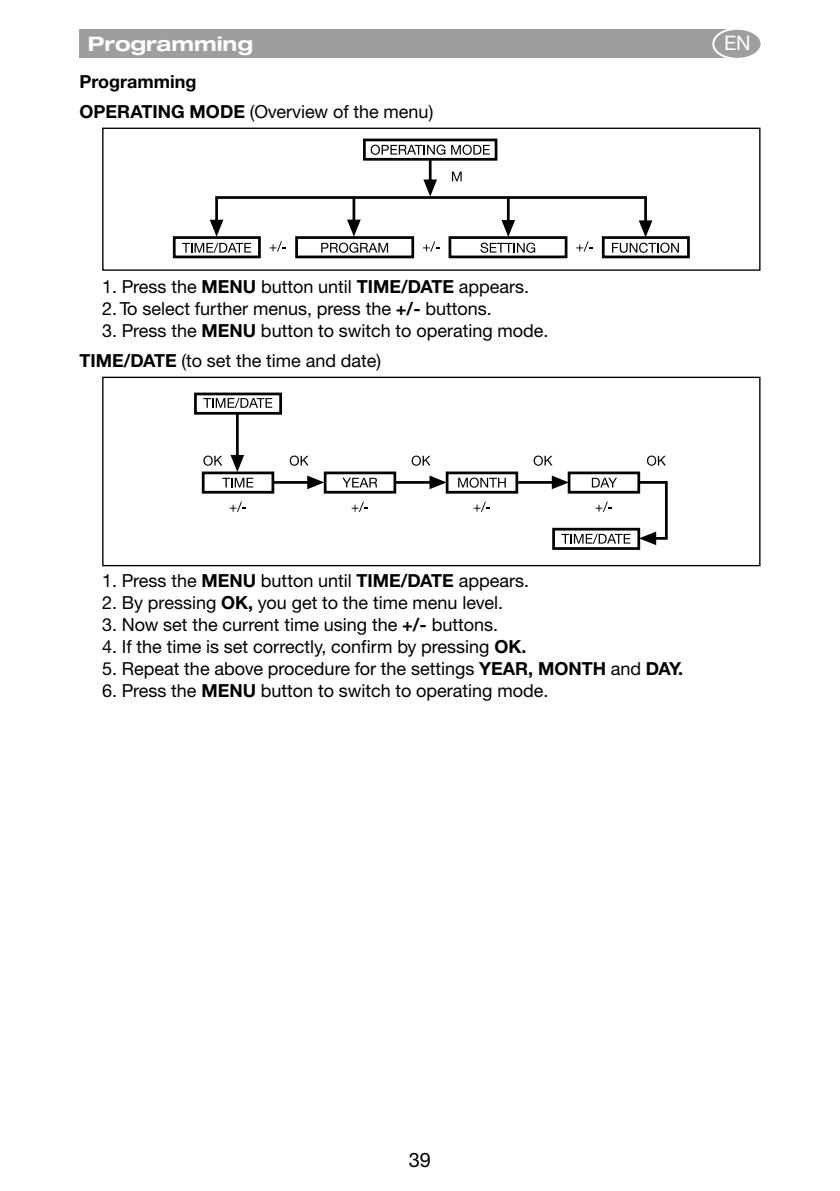
<style>
.page{position:relative;width:840px;height:1191px;background:#fff}
.page>*{position:absolute;margin:0;border:0;box-sizing:border-box;transform-origin:0 0}
.t1{font:700 expanded 20px "Helvetica Neue";color:#fff}
.t2{font:20px "Helvetica Neue CE";color:#000}
.t3{font:20px "Helvetica Neue CE";color:#fff}
.t4{font:18px/22px "Helvetica Neue CE";color:#000}
.t5{font:700 18px/30.6px "Helvetica Neue CE";color:#000}
.s1{font-weight:400}
.s2{font-weight:700}
</style>
<div class="page">
<div style="left:79px;top:30px;width:647px;height:28px;background:#9c9e9f"></div>
<div style="left:712px;top:29px;width:49px;height:30px;background:#9c9e9f;border-radius:50%"></div>
<div style="left:711px;top:28px;width:51px;height:32px;border:2px solid #fff;border-radius:50%"></div>
<hr style="left:428px;top:158px;width:3px;height:23px;background:#000">
<svg style="left:172px;top:172px;width:518px;height:87px"></svg>
<div style="left:363px;top:139px;width:134px;height:22px;border:3px solid #000"></div>
<svg style="left:370px;top:145px;width:75px;height:10px"></svg>
<svg style="left:451px;top:145px;width:38px;height:10px"></svg>
<div style="left:102px;top:128px;width:658px;height:143px;border:1px solid #000"></div>
<div style="left:552px;top:528px;width:87px;height:22px;border:3px solid #000"></div>
<svg style="left:561px;top:533px;width:69px;height:11px"></svg>
<svg style="left:194px;top:392px;width:88px;height:80px"></svg>
<svg style="left:289px;top:455px;width:19px;height:11px"></svg>
<svg style="left:411px;top:455px;width:19px;height:11px"></svg>
<svg style="left:533px;top:455px;width:19px;height:11px"></svg>
<svg style="left:646px;top:455px;width:19px;height:11px"></svg>
<svg style="left:595px;top:502px;width:17px;height:10px"></svg>
<svg style="left:473px;top:502px;width:17px;height:10px"></svg>
<svg style="left:351px;top:502px;width:17px;height:10px"></svg>
<svg style="left:229px;top:502px;width:17px;height:10px"></svg>
<hr style="left:273px;top:481px;width:35px;height:3px;background:#000">
<svg style="left:307px;top:475px;width:16px;height:14px"></svg>
<hr style="left:395px;top:481px;width:35px;height:3px;background:#000">
<svg style="left:429px;top:475px;width:16px;height:14px"></svg>
<hr style="left:517px;top:481px;width:35px;height:3px;background:#000">
<svg style="left:551px;top:475px;width:16px;height:14px"></svg>
<svg style="left:636px;top:480px;width:32px;height:65px"></svg>
<div style="left:445px;top:471px;width:73px;height:22px;border:3px solid #000"></div>
<svg style="left:458px;top:477px;width:47px;height:11px"></svg>
<div style="left:323px;top:471px;width:73px;height:22px;border:3px solid #000"></div>
<svg style="left:342px;top:478px;width:35px;height:9px"></svg>
<div style="left:202px;top:471px;width:72px;height:22px;border:3px solid #000"></div>
<svg style="left:222px;top:478px;width:31px;height:9px"></svg>
<div style="left:567px;top:471px;width:72px;height:22px;border:3px solid #000"></div>
<svg style="left:591px;top:478px;width:25px;height:9px"></svg>
<div style="left:102px;top:377px;width:658px;height:189px;border:1px solid #000"></div>
<p class="t1" style="left:88px;top:31px;width:166px">Programming</p>
<p class="t3" style="left:723px;top:31px;width:28px">EN</p>
<p class="t5" style="left:79px;top:66px;width:355px">Programming<br>OPERATING MODE <span class="s1">(Overview of the menu)</span></p>
<p class="t4" style="left:102px;top:275px;width:428px">1. Press the <span class="s2">MENU</span> button until <span class="s2">TIME/DATE</span> appears.<br>2.To select further menus, press the <span class="s2">+/-</span> buttons.</p>
<p class="t4" style="left:79px;top:315px;width:470px;line-height:30.6px;text-indent:23px">3. Press the <span class="s2">MENU</span> button to switch to operating mode.<br><span class="s2">TIME/DATE</span> (to set the time and date)</p>
<p class="t4" style="left:102px;top:570px;width:428px">1. Press the <span class="s2">MENU</span> button until <span class="s2">TIME/DATE</span> appears.</p>
<p class="t4" style="left:102px;top:592px;width:402px">2. By pressing <span class="s2">OK,</span> you get to the time menu level.</p>
<p class="t4" style="left:102px;top:614px;width:397px">3. Now set the current time using the <span class="s2">+/-</span> buttons.</p>
<p class="t4" style="left:102px;top:636px;width:425px">4. If the time is set correctly, confirm by pressing <span class="s2">OK.</span></p>
<p class="t4" style="left:102px;top:658px;width:582px">5. Repeat the above procedure for the settings <span class="s2">YEAR, MONTH</span> and <span class="s2">DAY.</span></p>
<p class="t4" style="left:102px;top:680px;width:447px">6. Press the <span class="s2">MENU</span> button to switch to operating mode.</p>
<p class="t2" style="left:408px;top:1147px;width:24px">39</p>
</div>
